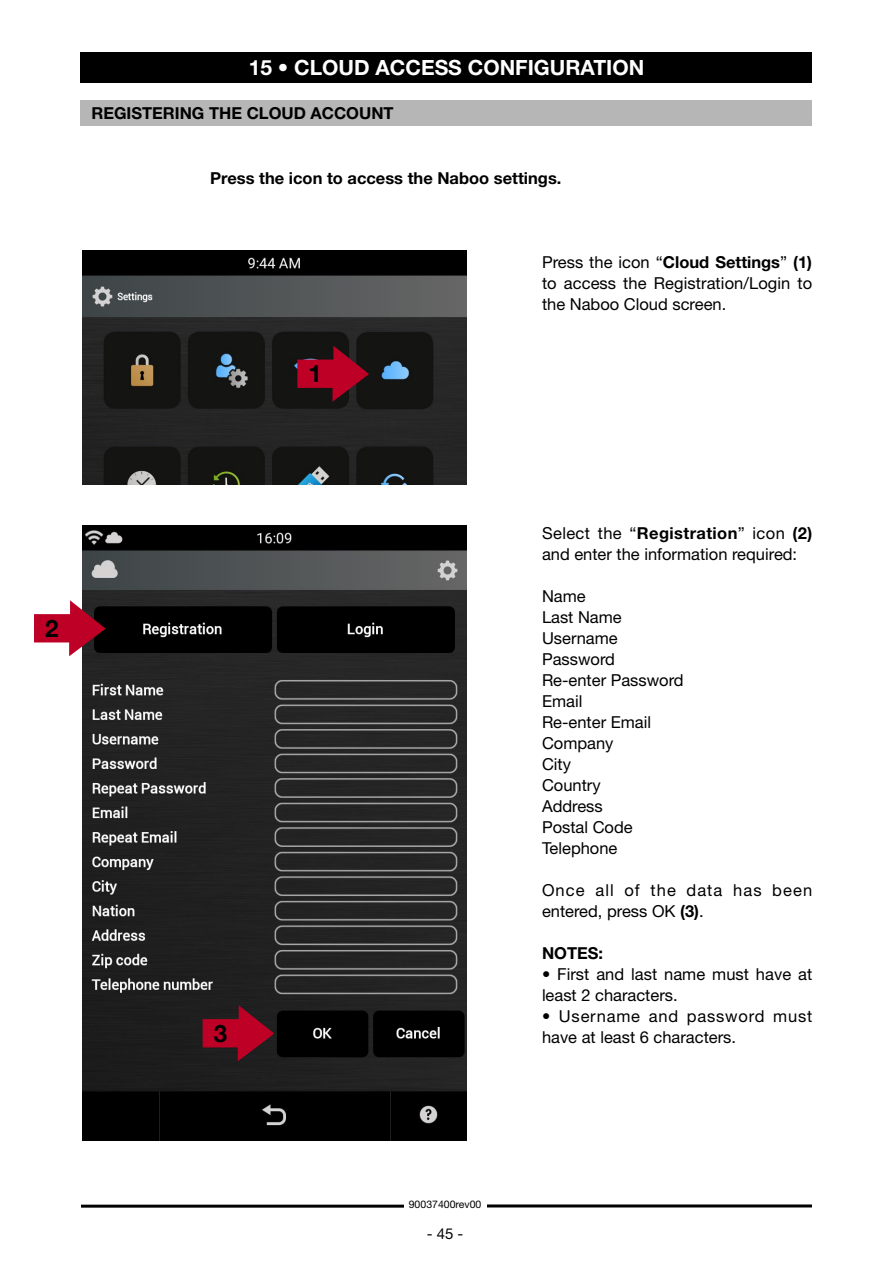
<style>
.page{position:relative;width:893px;height:1263px;background:#fff}
.page>*{position:absolute;margin:0;border:0;box-sizing:border-box;transform-origin:0 0}
.t1{font:700 24px "Helvetica Neue";color:#000}
.t2{font:700 21px "Helvetica Neue LT Std";color:#fff}
.t3{font:16.5px/21px "Helvetica Neue LT Std";color:#000}
.t4{font:700 16.5px "Helvetica Neue LT Std";color:#000}
.t5{font:16.5px/21px "Helvetica Neue LT Std";letter-spacing:.07em;color:#000}
.t6{font:16.5px "Helvetica Neue LT Std";letter-spacing:.045em;color:#000}
.t7{font:15px "Helvetica Neue LT Std";color:#000}
.t8{font:10.5px "Helvetica Neue LT Std";color:#000}
.s1{font-weight:700}
</style>
<div class="page">
<hr style="left:81px;top:1205px;width:347px;height:3px;background:#000">
<hr style="left:466px;top:1204px;width:346px;height:3px;background:#000">
<img style="left:82px;top:526px;width:384px;height:614px">
<div style="left:81px;top:52px;width:731px;height:30px;background:#000"></div>
<div style="left:81px;top:100px;width:731px;height:25px;background:#b6b6b6"></div>
<svg style="left:34px;top:600px;width:72px;height:56px"></svg>
<svg style="left:203px;top:1005px;width:71px;height:56px;background:#6f0f23"></svg>
<img style="left:82px;top:251px;width:384px;height:234px">
<svg style="left:297px;top:346px;width:72px;height:56px;background:#6a0b1e"></svg>
<div style="left:404px;top:1193px;width:82px;height:24px;background:#fff"></div>
<p class="t2" style="left:249px;top:55px;width:397px">15 • CLOUD ACCESS CONFIGURATION</p>
<p class="t4" style="left:91px;top:103px;width:304px">REGISTERING THE CLOUD ACCOUNT</p>
<p class="t4" style="left:210px;top:168px;width:353px">Press the icon to access the Naboo settings.</p>
<h1 class="t1" style="left:309px;top:352px;width:15px">1</h1>
<p class="t3" style="left:542px;top:251px;width:272px;text-align:justify">Press the icon “<span class="s1">Cloud Settings</span>” <span class="s1">(1) </span>to access the Registration/Login to the Naboo Cloud screen.</p>
<h1 class="t1" style="left:45px;top:607px;width:15px">2</h1>
<p class="t3" style="left:542px;top:522px;width:272px">Select the “<span class="s1">Registration</span>” icon <span class="s1">(2) </span>and enter the information required:</p>
<p class="t3" style="left:542px;top:585px;width:143px">Name<br>Last Name<br>Username<br>Password<br>Re-enter Password<br>Email<br>Re-enter Email<br>Company<br>City<br>Country<br>Address<br>Postal Code<br>Telephone</p>
<p class="t5" style="left:542px;top:879px;width:272px">Once all of the data has been entered, press OK <span class="s1">(3)</span>.</p>
<p class="t4" style="left:542px;top:943px;width:63px">NOTES:</p>
<p class="t3" style="left:542px;top:963px;width:272px">• First and last name must have at least 2 characters.</p>
<p class="t6" style="left:542px;top:1006px;width:272px">• Username and password must</p>
<h1 class="t1" style="left:214px;top:1012px;width:15px">3</h1>
<p class="t3" style="left:542px;top:1026px;width:196px">have at least 6 characters.</p>
<p class="t8" style="left:409px;top:1198px;width:74px">90037400rev00</p>
<p class="t7" style="left:427px;top:1225px;width:38px">- 45 -</p>
</div>
